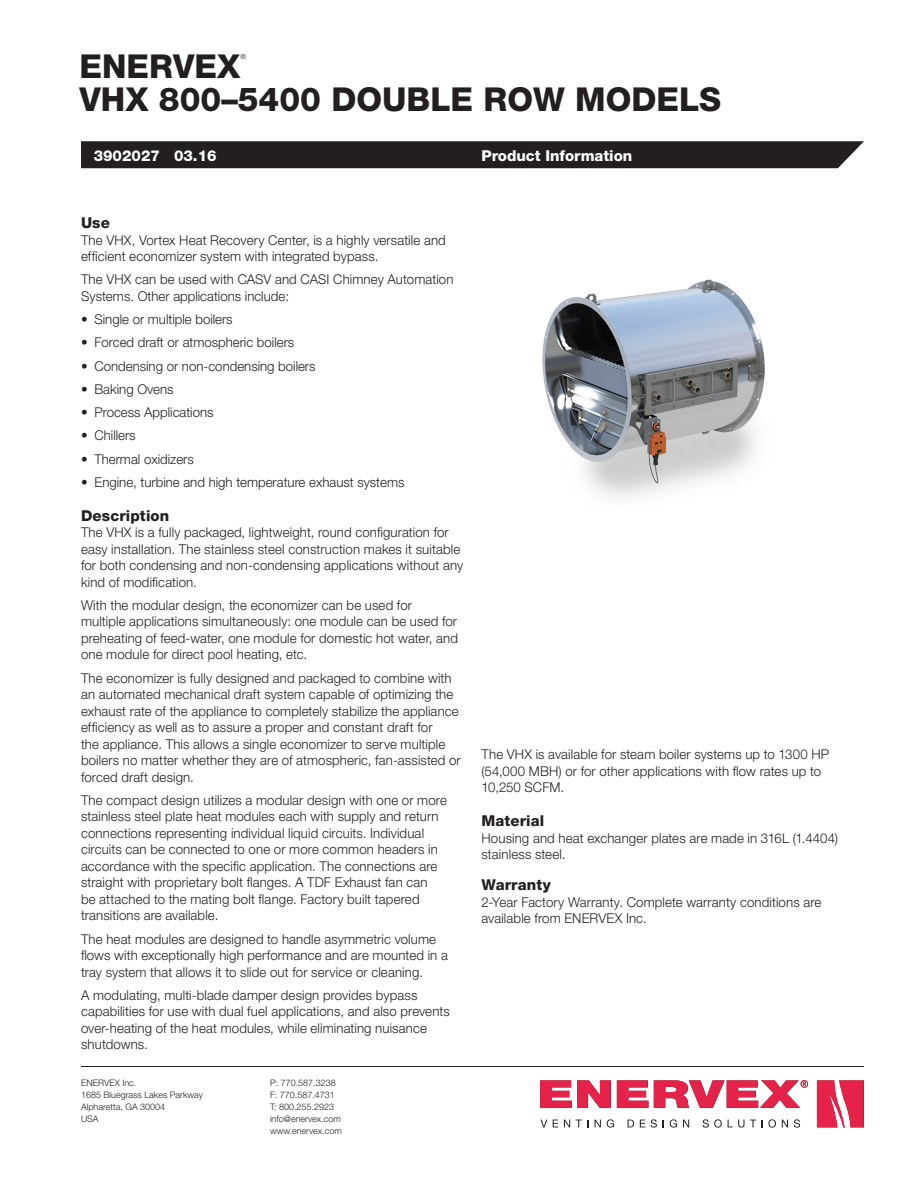
<style>
.page{position:relative;width:918px;height:1188px;background:#fff}
.page>*{position:absolute;margin:0;border:0;box-sizing:border-box;transform-origin:0 0}
.t1{font:800 33px "Helvetica Neue LT Std";color:#231f20}
.t2{font:800 15px "Helvetica Neue LT Std";color:#fff}
.Heading-body-text-ps{font:800 15px "Helvetica Neue LT Std";letter-spacing:.01em;color:#231f20}
.Heading-body-text-fi{font:800 15px "Helvetica Neue LT Std";color:#231f20}
.Body_text-same-parag{font:300 13.5px/16.5px "Helvetica Neue LT Std";letter-spacing:.01em;color:#231f20}
.Body_text-above-head{font:300 13.5px/16.5px "Helvetica Neue LT Std";letter-spacing:.01em;color:#231f20}
.Body_Text{font:300 13.5px "Helvetica Neue LT Std";color:#231f20}
.t3{font:300 9px/12px "Helvetica Neue LT Std";color:#231f20}
.t4{font:300 7.05px "Helvetica Neue LT Std";color:#231f20}
</style>
<div class="page">
<hr style="left:81px;top:1066px;width:783px;height:1px;background:#231f20">
<svg style="left:540px;top:1080px;width:71px;height:28px"></svg>
<svg style="left:817px;top:1080px;width:47px;height:47px;background:#e74969"></svg>
<svg style="left:617px;top:1080px;width:191px;height:28px"></svg>
<svg style="left:541px;top:1120px;width:6px;height:7px"></svg>
<svg style="left:553px;top:1120px;width:5px;height:7px"></svg>
<svg style="left:564px;top:1120px;width:6px;height:7px"></svg>
<svg style="left:576px;top:1120px;width:12px;height:7px"></svg>
<svg style="left:595px;top:1120px;width:6px;height:7px"></svg>
<svg style="left:607px;top:1119px;width:7px;height:9px"></svg>
<svg style="left:628px;top:1120px;width:6px;height:7px"></svg>
<svg style="left:640px;top:1120px;width:5px;height:7px"></svg>
<svg style="left:651px;top:1119px;width:6px;height:9px"></svg>
<svg style="left:670px;top:1119px;width:7px;height:9px"></svg>
<svg style="left:683px;top:1120px;width:6px;height:7px"></svg>
<svg style="left:703px;top:1119px;width:19px;height:9px"></svg>
<svg style="left:728px;top:1120px;width:16px;height:8px"></svg>
<svg style="left:750px;top:1120px;width:6px;height:7px"></svg>
<svg style="left:762px;top:1119px;width:14px;height:9px"></svg>
<svg style="left:782px;top:1120px;width:6px;height:7px"></svg>
<svg style="left:794px;top:1119px;width:6px;height:9px"></svg>
<div style="left:81px;top:141px;width:783px;height:27px;background:#231f20"></div>
<img style="left:542px;top:279px;width:223px;height:218px">
<h1 class="t1" style="left:80px;top:46px;width:162px">ENERVEX</h1>
<p class="t4" style="left:240px;top:52px;width:7px">®</p>
<h1 class="t1" style="left:80px;top:79px;width:643px">VHX 800–5400 DOUBLE ROW MODELS</h1>
<p class="t2" style="left:94px;top:147px;width:124px">3902027 03.16</p>
<p class="t2" style="left:482px;top:147px;width:152px">Product Information</p>
<p class="Heading-body-text-fi" style="left:81px;top:214px;width:30px">Use</p>
<p class="Body_text-same-parag" style="left:81px;top:231px;width:366px">The VHX, Vortex Heat Recovery Center, is a highly versatile and efficient economizer system with integrated bypass.</p>
<p class="Body_text-same-parag" style="left:81px;top:271px;width:374px">The VHX can be used with CASV and CASI Chimney Automation<br>Systems. Other applications include:</p>
<p class="Body_Text" style="left:81px;top:311px;width:153px">• Single or multiple boilers</p>
<p class="Body_Text" style="left:81px;top:334px;width:215px">• Forced draft or atmospheric boilers</p>
<p class="Body_Text" style="left:81px;top:357px;width:236px">• Condensing or non-condensing boilers</p>
<p class="Body_Text" style="left:81px;top:381px;width:94px">• Baking Ovens</p>
<p class="Body_Text" style="left:81px;top:404px;width:134px">• Process Applications</p>
<p class="Body_Text" style="left:81px;top:427px;width:56px">• Chillers</p>
<p class="Body_Text" style="left:81px;top:450px;width:114px">• Thermal oxidizers</p>
<p class="Body_Text" style="left:81px;top:474px;width:325px">• Engine, turbine and high temperature exhaust systems</p>
<p class="Heading-body-text-ps" style="left:81px;top:506px;width:90px">Description</p>
<p class="Body_text-same-parag" style="left:81px;top:524px;width:384px">The VHX is a fully packaged, lightweight, round configuration for easy installation. The stainless steel construction makes it suitable for both condensing and non-condensing applications without any kind of modification.</p>
<p class="Body_text-same-parag" style="left:81px;top:597px;width:379px">With the modular design, the economizer can be used for multiple applications simultaneously: one module can be used for preheating of feed-water, one module for domestic hot water, and one module for direct pool heating, etc.</p>
<p class="Body_text-same-parag" style="left:81px;top:669px;width:381px">The economizer is fully designed and packaged to combine with an automated mechanical draft system capable of optimizing the exhaust rate of the appliance to completely stabilize the appliance efficiency as well as to assure a proper and constant draft for<br>the appliance. This allows a single economizer to serve multiple boilers no matter whether they are of atmospheric, fan-assisted or forced draft design.</p>
<p class="Body_text-same-parag" style="left:81px;top:792px;width:367px">The compact design utilizes a modular design with one or more stainless steel plate heat modules each with supply and return connections representing individual liquid circuits. Individual circuits can be connected to one or more common headers in accordance with the specific application. The connections are straight with proprietary bolt flanges. A TDF Exhaust fan can<br>be attached to the mating bolt flange. Factory built tapered transitions are available.</p>
<p class="Body_text-same-parag" style="left:81px;top:930px;width:368px">The heat modules are designed to handle asymmetric volume flows with exceptionally high performance and are mounted in a tray system that allows it to slide out for service or cleaning.</p>
<p class="Body_text-same-parag" style="left:81px;top:987px;width:370px">A modulating, multi-blade damper design provides bypass capabilities for use with dual fuel applications, and also prevents over-heating of the heat modules, while eliminating nuisance shutdowns.</p>
<p class="t3" style="left:81px;top:1077px;width:124px">ENERVEX Inc.<br>1685 Bluegrass Lakes Parkway<br>Alpharetta, GA 30004<br>USA</p>
<p class="t3" style="left:270px;top:1077px;width:73px">P: 770.587.3238<br>F: 770.587.4731<br>T: 800.255.2923 info@enervex.com www.enervex.com</p>
<p class="Body_text-above-head" style="left:482px;top:746px;width:349px">The VHX is available for steam boiler systems up to 1300 HP (54,000 MBH) or for other applications with flow rates up to<br>10,250 SCFM.</p>
<p class="Heading-body-text-ps" style="left:482px;top:812px;width:64px">Material</p>
<p class="Body_text-above-head" style="left:482px;top:830px;width:358px">Housing and heat exchanger plates are made in 316L (1.4404) stainless steel.</p>
<p class="Heading-body-text-ps" style="left:482px;top:876px;width:71px">Warranty</p>
<p class="Body_text-above-head" style="left:482px;top:893px;width:341px">2-Year Factory Warranty. Complete warranty conditions are available from ENERVEX Inc.</p>
</div>
